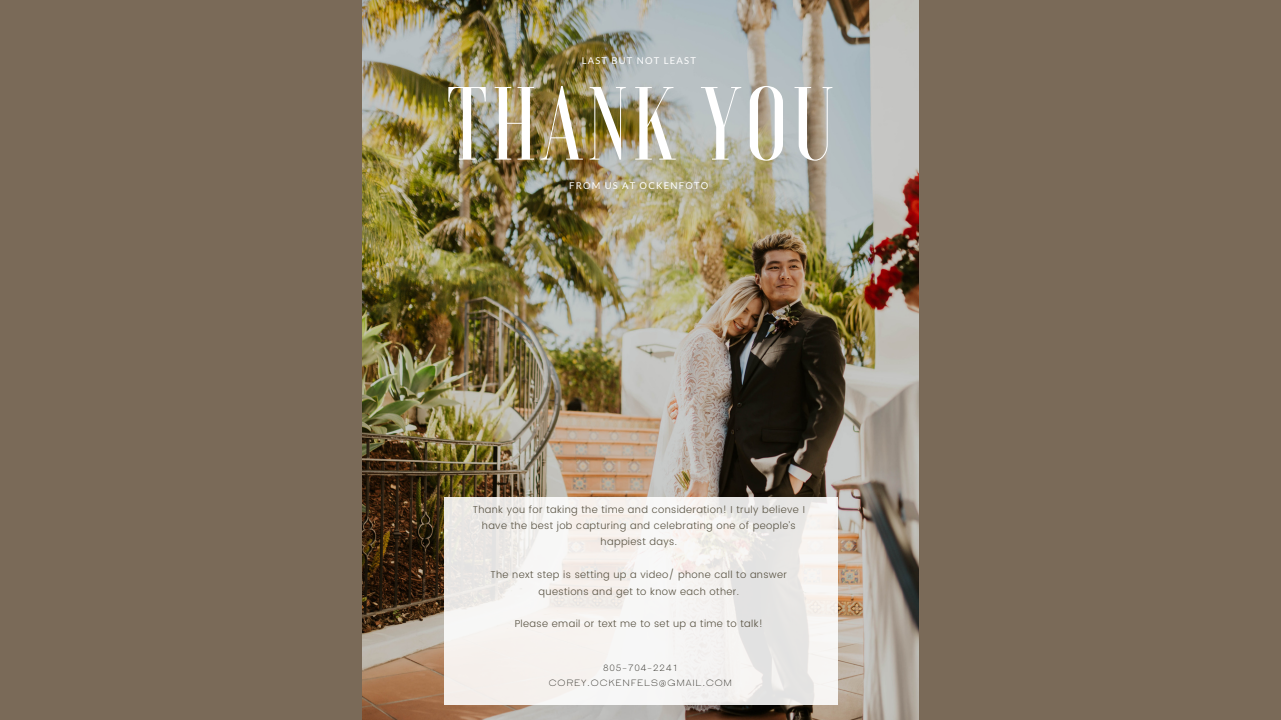
<style>
.page{position:relative;width:1281px;height:720px;background:#7a6a58}
.page>*{position:absolute;margin:0;border:0;box-sizing:border-box;transform-origin:0 0}
.t1{font:500 103.75px "Voga";letter-spacing:.04em;color:#fff}
.t2{font:300 10px/16.4px "Poppins";letter-spacing:.035em;color:#585242;text-align:center}
.t3{font:9.38px "Lato";letter-spacing:.13em;color:#fff}
.t4{font:300 8.5px "HK Gothic";letter-spacing:.1em;color:#34322b}
</style>
<div class="page">
<img style="left:362px;top:0;width:556px;height:720px">
<svg style="left:444px;top:497px;width:393px;height:208px;background:#f1efed"></svg>
<h1 class="t3" style="left:582px;top:55px;width:116px">LAST BUT NOT LEAST</h1>
<h2 class="t1" style="left:447px;top:72px;width:389px">THANK YOU</h2>
<h2 class="t3" style="left:569px;top:180px;width:141px">FROM US AT OCKENFOTO</h2>
<h3 class="t2" style="left:473px;top:501px;width:334px">Thank you for taking the time and consideration! I truly believe I have the best job capturing and celebrating one of people’s happiest days.</h3>
<h3 class="t2" style="left:490px;top:567px;width:298px">The next step is setting up a video/ phone call to answer questions and get to know each other.</h3>
<h3 class="t2" style="left:515px;top:616px;width:250px">Please email or text me to set up a time to talk!</h3>
<p class="t4" style="left:603px;top:663px;width:76px">805-704-2241</p>
<p class="t4" style="left:549px;top:679px;width:184px">COREY.OCKENFELS@GMAIL.COM</p>
</div>
